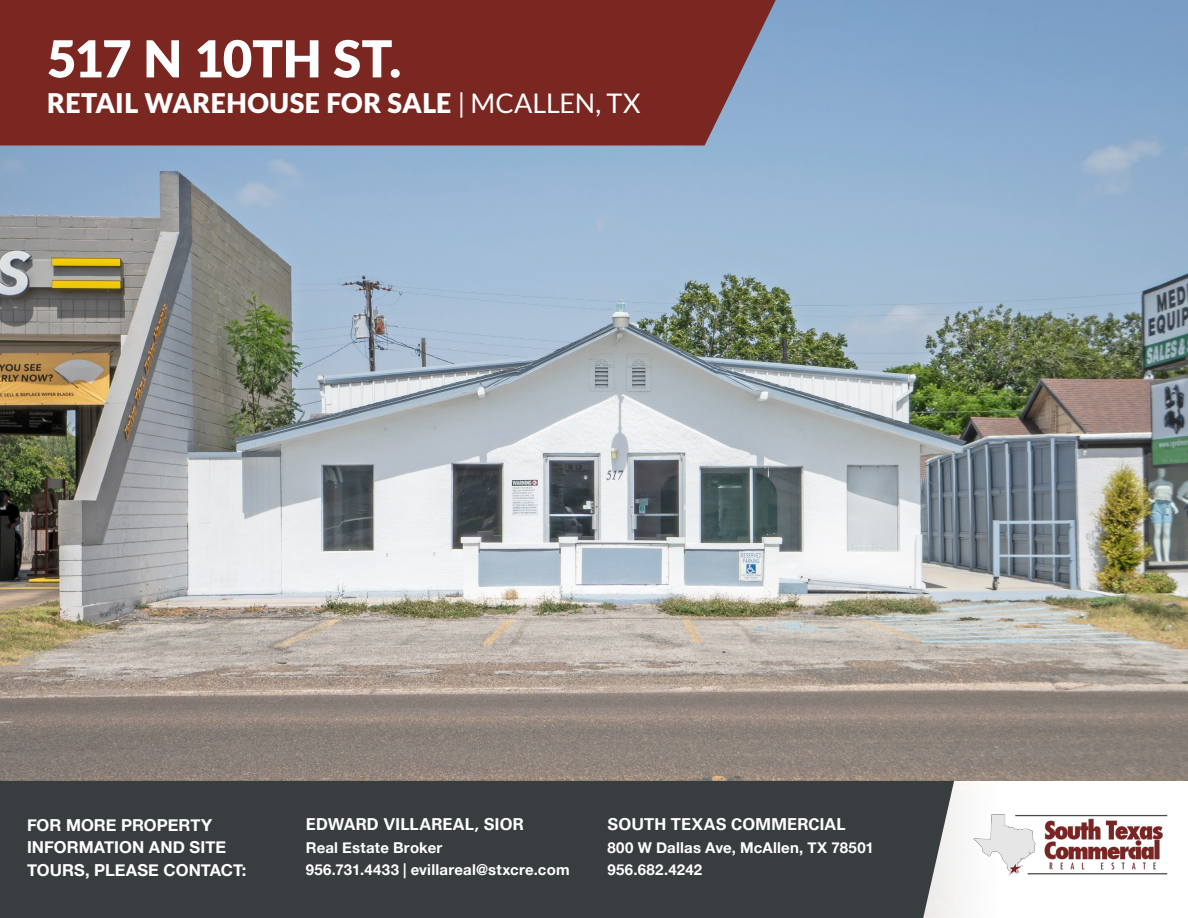
<style>
.page{position:relative;width:1188px;height:918px;background:#fff}
.page>*{position:absolute;margin:0;border:0;box-sizing:border-box;transform-origin:0 0}
.t1{font:900 51px "Lato";letter-spacing:-.005em;color:#fff}
.t2{font:900 27px "Lato";letter-spacing:.01em;color:#fff}
.t3{font:700 16.5px/22.5px "Helvetica Neue";letter-spacing:.005em;color:#fff}
.t4{font:700 16.5px "Univers LT Pro 65";letter-spacing:.01em;color:#fff}
.t5{font:700 15px "Helvetica Neue";letter-spacing:.015em;color:#fff}
.s1{font-weight:400}
</style>
<div class="page">
<img style="left:0;top:0;width:1188px;height:781px">
<div style="left:0;top:0;width:776px;height:146px;background:#7a2621"></div>
<div style="left:0;top:781px;width:954px;height:137px;background:#383d3f"></div>
<img style="left:973px;top:814px;width:195px;height:62px">
<p class="t1" style="left:47px;top:29px;width:356px">517 N 10TH ST.</p>
<p class="t2" style="left:47px;top:88px;width:595px">RETAIL WAREHOUSE FOR SALE <span class="s1">| MCALLEN, TX</span></p>
<p class="t3" style="left:27px;top:814px;width:221px">FOR MORE PROPERTY<br>INFORMATION AND SITE<br>TOURS, PLEASE CONTACT:</p>
<p class="t4" style="left:306px;top:813px;width:220px">EDWARD VILLAREAL, SIOR</p>
<p class="t5" style="left:306px;top:836px;width:138px">Real Estate Broker</p>
<p class="t5" style="left:306px;top:858px;width:265px">956.731.4433 | evillareal@stxcre.com</p>
<p class="t4" style="left:608px;top:813px;width:240px">SOUTH TEXAS COMMERCIAL</p>
<p class="t5" style="left:608px;top:836px;width:268px">800 W Dallas Ave, McAllen, TX 78501</p>
<p class="t5" style="left:608px;top:858px;width:96px">956.682.4242</p>
</div>
